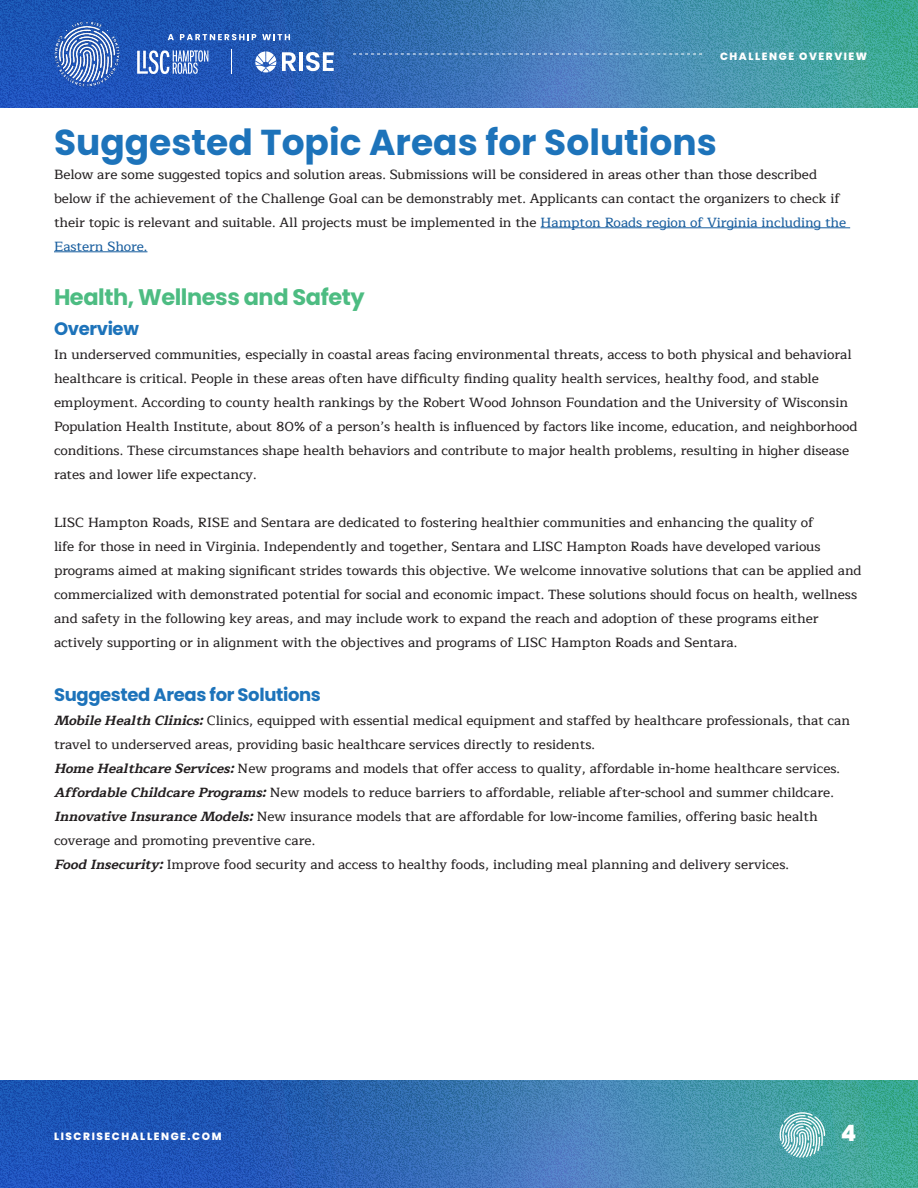
<style>
.page{position:relative;width:918px;height:1188px;background:#fff}
.page>*{position:absolute;margin:0;border:0;box-sizing:border-box;transform-origin:0 0}
.copy{font:700 36px "Poppins";color:#1d73ba}
.copy-2{font:700 22.5px "Poppins";letter-spacing:-.02em;color:#4dbc82}
.t1{font:800 22.5px "Poppins";color:#fff}
.copy-3{font:700 18px "Poppins";letter-spacing:-.02em;color:#1d73ba}
.copy-4{font:500 13.5px/24px "Maitree";color:#231f20}
.t2{font:800 10.5px "Poppins";letter-spacing:.15em;color:#fff}
.s1{color:#175d9e}
.s2{font-weight:700;font-style:italic}
</style>
<div class="page">
<img style="left:0;top:0;width:918px;height:108px">
<img style="left:47px;top:14px;width:80px;height:80px">
<svg style="left:168px;top:34px;width:6px;height:6px"></svg>
<svg style="left:180px;top:34px;width:76px;height:6px"></svg>
<svg style="left:262px;top:34px;width:28px;height:6px"></svg>
<svg style="left:137px;top:50px;width:71px;height:24px"></svg>
<svg style="left:282px;top:52px;width:14px;height:19px"></svg>
<hr style="left:299px;top:52px;width:4px;height:19px;background:#fff">
<svg style="left:306px;top:52px;width:28px;height:19px"></svg>
<svg style="left:255px;top:51px;width:21px;height:21px"></svg>
<svg style="left:231px;top:50px;width:1px;height:24px"></svg>
<svg style="left:353px;top:54px;width:349px;height:1px"></svg>
<img style="left:0;top:1080px;width:918px;height:108px">
<svg style="left:780px;top:1112px;width:45px;height:46px;background:#88c3c5"></svg>
<hr style="left:540px;top:227px;width:310px;height:1px;background:#175d9e">
<hr style="left:54px;top:251px;width:93px;height:1px;background:#175d9e">
<p class="t2" style="left:720px;top:50px;width:149px">CHALLENGE OVERVIEW</p>
<p class="copy" style="left:54px;top:121px;width:664px">Suggested Topic Areas for Solutions</p>
<p class="copy-4" style="left:54px;top:162px;width:794px">Below are some suggested topics and solution areas. Submissions will be considered in areas other than those described below if the achievement of the Challenge Goal can be demonstrably met. Applicants can contact the organizers to check if their topic is relevant and suitable. All projects must be implemented in the <span class="s1">Hampton Roads region of Virginia including the Eastern Shore.</span></p>
<p class="copy-2" style="left:54px;top:284px;width:312px">Health, Wellness and Safety</p>
<p class="copy-3" style="left:54px;top:318px;width:86px">Overview</p>
<p class="copy-4" style="left:54px;top:342px;width:805px">In underserved communities, especially in coastal areas facing environmental threats, access to both physical and behavioral healthcare is critical. People in these areas often have difficulty finding quality health services, healthy food, and stable employment. According to county health rankings by the Robert Wood Johnson Foundation and the University of Wisconsin Population Health Institute, about 80% of a person’s health is influenced by factors like income, education, and neighborhood conditions. These circumstances shape health behaviors and contribute to major health problems, resulting in higher disease rates and lower life expectancy.</p>
<p class="copy-4" style="left:54px;top:510px;width:809px">LISC Hampton Roads, RISE and Sentara are dedicated to fostering healthier communities and enhancing the quality of<br>life for those in need in Virginia. Independently and together, Sentara and LISC Hampton Roads have developed various programs aimed at making significant strides towards this objective. We welcome innovative solutions that can be applied and commercialized with demonstrated potential for social and economic impact. These solutions should focus on health, wellness and safety in the following key areas, and may include work to expand the reach and adoption of these programs either actively supporting or in alignment with the objectives and programs of LISC Hampton Roads and Sentara.</p>
<p class="copy-3" style="left:54px;top:684px;width:268px">Suggested Areas for Solutions</p>
<p class="copy-4" style="left:54px;top:708px;width:797px"><span class="s2">MobileHealth Clinics:</span>Clinics, equipped with essential medical equipment and staffed by healthcare professionals, that can travel to underserved areas, providing basic healthcare services directly to residents.</p>
<p class="copy-4" style="left:54px;top:756px;width:788px"><span class="s2">HomeHealthcareServices:</span>New programs and models that offer access to quality, affordable in-home healthcare services.</p>
<p class="copy-4" style="left:54px;top:780px;width:781px"><span class="s2">AffordableChildcarePrograms:</span>New models to reduce barriers to affordable, reliable after-school and summer childcare.</p>
<p class="copy-4" style="left:54px;top:804px;width:765px"><span class="s2">InnovativeInsuranceModels:</span>New insurance models that are affordable for low-income families, offering basic health coverage and promoting preventive care.</p>
<p class="copy-4" style="left:54px;top:852px;width:737px"><span class="s2">FoodInsecurity:</span>Improve food security and access to healthy foods, including meal planning and delivery services.</p>
<p class="t2" style="left:54px;top:1130px;width:169px">LISCRISECHALLENGE.COM</p>
<h2 class="t1" style="left:841px;top:1120px;width:17px">4</h2>
</div>
